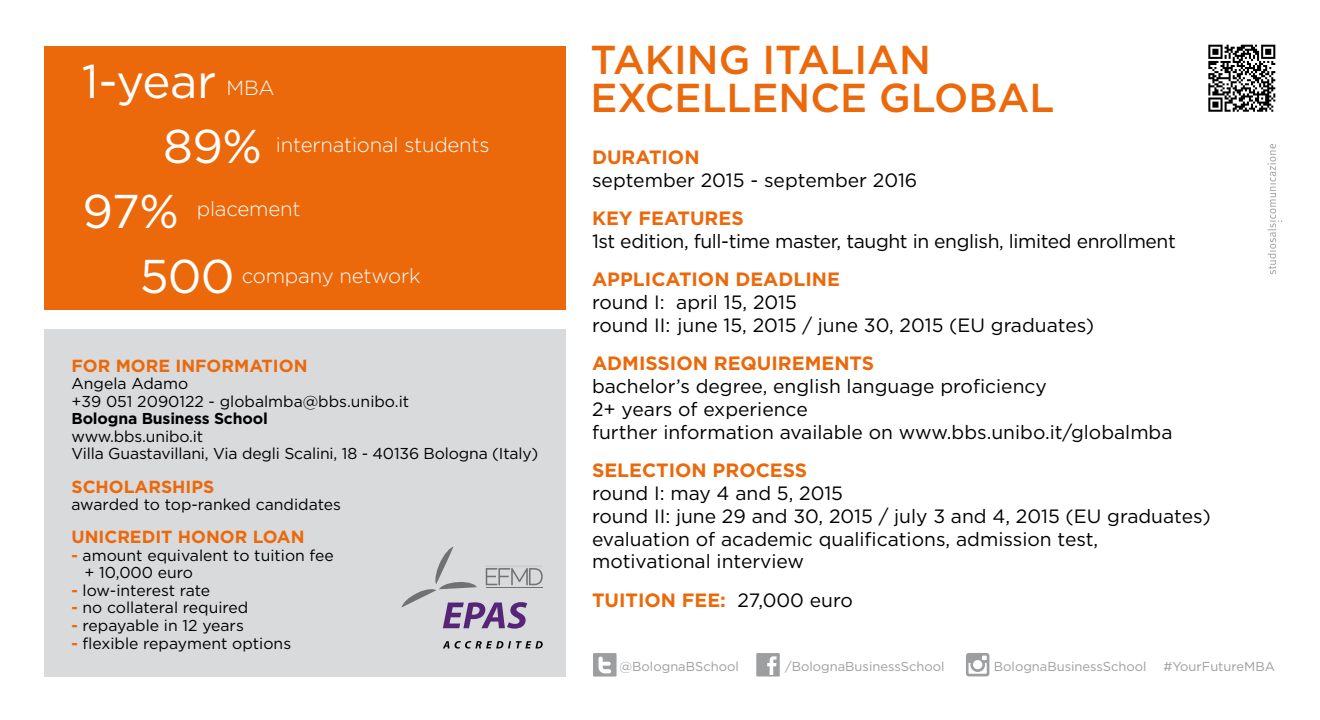
<style>
.page{position:relative;width:1320px;height:720px;background:#fff}
.page>*{position:absolute;margin:0;border:0;box-sizing:border-box;transform-origin:0 0}
.t1{font:47.25px "Gotham HTF";letter-spacing:-.02em;color:#fff}
.t2{font:500 40.25px/38.5px "Gotham HTF";color:#eb690b}
.t3{font:300 20.47px "Gotham HTF";letter-spacing:-.01em;color:#fff}
.t4{font:19.25px/22.8px "Gotham HTF";color:#000}
.t5{font:700 19.25px "Gotham HTF";color:#eb690b}
.t6{font:19.25px "Gotham HTF";letter-spacing:-.02em;color:#000}
.t7{font:700 17.5px "Gotham HTF";color:#eb690b}
.t8{font:15.75px/17.5px "Gotham HTF";color:#000}
.t9{font:700 15.75px "Gotham HTF";letter-spacing:-.01em;color:#000}
.t10{font:12.95px "Gotham HTF";color:#9c9e9f}
.s1{font-weight:700;color:#eb690b}
.s2{font-weight:400;color:#000}
</style>
<div class="page">
<div style="left:44px;top:329px;width:521px;height:347px;background:#d9dadb"></div>
<div style="left:44px;top:46px;width:521px;height:263px;background:#eb690b"></div>
<svg style="left:1267px;top:144px;width:15px;height:130px"></svg>
<svg style="left:593px;top:653px;width:23px;height:23px"></svg>
<svg style="left:756px;top:653px;width:23px;height:23px"></svg>
<svg style="left:966px;top:653px;width:23px;height:23px"></svg>
<svg style="left:1208px;top:45px;width:67px;height:67px"></svg>
<svg style="left:443px;top:641px;width:100px;height:7px"></svg>
<svg style="left:401px;top:547px;width:142px;height:81px"></svg>
<hr style="left:486px;top:587px;width:57px;height:1px;background:#707172">
<h1 class="t1" style="left:82px;top:55px;width:136px">1-year</h1>
<h1 class="t1" style="left:163px;top:120px;width:100px">89%</h1>
<h1 class="t1" style="left:83px;top:185px;width:98px">97%</h1>
<h1 class="t1" style="left:140px;top:250px;width:96px">500</h1>
<p class="t3" style="left:226px;top:76px;width:50px">MBA</p>
<p class="t3" style="left:276px;top:133px;width:215px">international students</p>
<p class="t3" style="left:197px;top:197px;width:105px">placement</p>
<p class="t3" style="left:242px;top:265px;width:180px">company network</p>
<p class="t7" style="left:71px;top:355px;width:238px">FOR MORE INFORMATION</p>
<p class="t8" style="left:71px;top:374px;width:339px">Angela Adamo<br>+39 051 2090122 - globalmba@bbs.unibo.it</p>
<p class="t9" style="left:71px;top:409px;width:198px">Bologna Business School</p>
<p class="t8" style="left:71px;top:427px;width:468px">www.bbs.unibo.it<br>Villa Guastavillani, Via degli Scalini, 18 - 40136 Bologna (Italy)</p>
<p class="t7" style="left:71px;top:476px;width:144px">SCHOLARSHIPS</p>
<p class="t8" style="left:71px;top:495px;width:271px">awarded to top-ranked candidates</p>
<p class="t7" style="left:71px;top:527px;width:235px">UNICREDIT HONOR LOAN</p>
<p class="t8" style="left:84px;top:546px;width:251px;text-indent:-13px"><span class="s1">-</span> amount equivalent to tuition fee + 10,000 euro</p>
<p class="t8" style="left:71px;top:581px;width:140px"><span class="s1">-</span> low-interest rate</p>
<p class="t8" style="left:71px;top:598px;width:178px"><span class="s1">-</span> no collateral required</p>
<p class="t8" style="left:71px;top:616px;width:174px"><span class="s1">-</span> repayable in 12 years</p>
<p class="t8" style="left:71px;top:633px;width:221px"><span class="s1">-</span> flexible repayment options</p>
<h2 class="t2" style="left:590px;top:39px;width:465px">TAKING ITALIAN<br>EXCELLENCE GLOBAL</h2>
<p class="t5" style="left:592px;top:146px;width:109px">DURATION</p>
<p class="t4" style="left:592px;top:168px;width:327px">september 2015 - september 2016</p>
<p class="t5" style="left:592px;top:207px;width:153px">KEY FEATURES</p>
<p class="t6" style="left:592px;top:230px;width:585px">1st edition, full-time master, taught in english, limited enrollment</p>
<p class="t5" style="left:592px;top:268px;width:249px">APPLICATION DEADLINE</p>
<p class="t4" style="left:592px;top:290px;width:504px">round I: april 15, 2015<br>round II: june 15, 2015 / june 30, 2015 (EU graduates)</p>
<p class="t5" style="left:592px;top:352px;width:284px">ADMISSION REQUIREMENTS</p>
<p class="t4" style="left:592px;top:374px;width:582px">bachelor’s degree, english language proficiency<br>2+ years of experience<br>further information available on www.bbs.unibo.it/globalmba</p>
<p class="t5" style="left:592px;top:459px;width:217px">SELECTION PROCESS</p>
<p class="t4" style="left:592px;top:481px;width:620px">round I: may 4 and 5, 2015<br>round II: june 29 and 30, 2015 / july 3 and 4, 2015 (EU graduates) evaluation of academic qualifications, admission test, motivational interview</p>
<p class="t5" style="left:592px;top:588px;width:262px">TUITION FEE: <span class="s2">27,000 euro</span></p>
<p class="t10" style="left:619px;top:659px;width:121px">@BolognaBSchool</p>
<p class="t10" style="left:785px;top:659px;width:161px">/BolognaBusinessSchool</p>
<p class="t10" style="left:994px;top:659px;width:154px">BolognaBusinessSchool</p>
<p class="t10" style="left:1163px;top:659px;width:113px">#YourFutureMBA</p>
</div>
